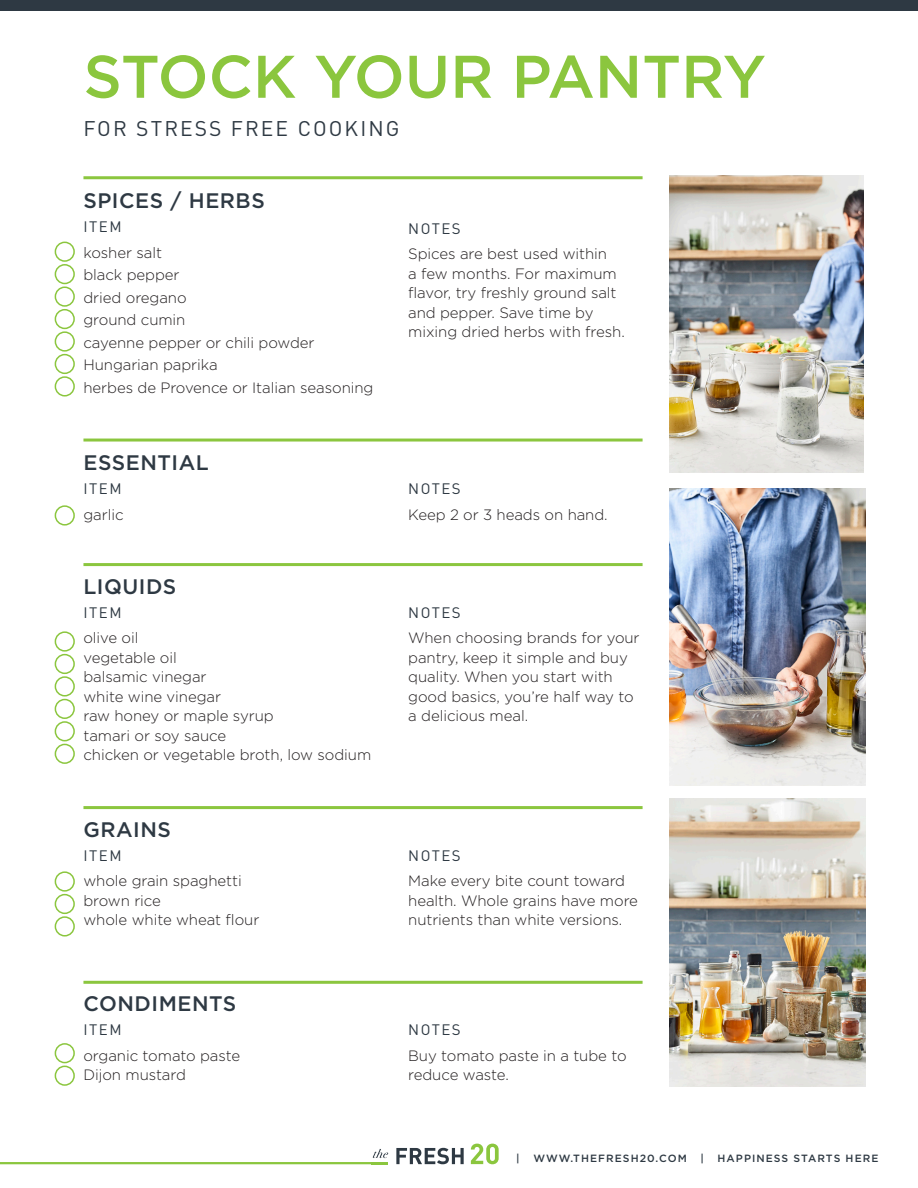
<style>
.page{position:relative;width:918px;height:1188px;background:#fff}
.page>*{position:absolute;margin:0;border:0;box-sizing:border-box;transform-origin:0 0}
.t1{font:500 60px "Gotham";color:#8bc63e}
.t2{font:500 21px "Gotham";letter-spacing:.025em;color:#2e3943}
.t3{font:21px "DIN Pro";letter-spacing:.1em;color:#2e3943}
.t4{font:300 15px/19.5px "Gotham";letter-spacing:-.005em;color:#231f20}
.t5{font:15px "DIN Pro";letter-spacing:.1em;color:#2e3943}
.t6{font:500 10.5px "Gotham";letter-spacing:.1em;color:#2e3943}
</style>
<div class="page">
<div style="left:55px;top:242px;width:20px;height:20px;border:2px solid #8bc63e;border-radius:50%"></div>
<div style="left:55px;top:309px;width:20px;height:20px;border:2px solid #8bc63e;border-radius:50%"></div>
<div style="left:55px;top:264px;width:20px;height:20px;border:2px solid #8bc63e;border-radius:50%"></div>
<div style="left:55px;top:331px;width:20px;height:21px;border:2px solid #8bc63e;border-radius:50%"></div>
<div style="left:55px;top:286px;width:20px;height:21px;border:2px solid #8bc63e;border-radius:50%"></div>
<div style="left:55px;top:354px;width:20px;height:20px;border:2px solid #8bc63e;border-radius:50%"></div>
<hr style="left:83px;top:176px;width:560px;height:3px;background:#8bc63e">
<div style="left:55px;top:376px;width:20px;height:21px;border:2px solid #8bc63e;border-radius:50%"></div>
<div style="left:55px;top:505px;width:20px;height:21px;border:2px solid #8bc63e;border-radius:50%"></div>
<hr style="left:83px;top:439px;width:560px;height:3px;background:#8bc63e">
<div style="left:55px;top:631px;width:20px;height:21px;border:2px solid #8bc63e;border-radius:50%"></div>
<div style="left:55px;top:699px;width:20px;height:20px;border:2px solid #8bc63e;border-radius:50%"></div>
<div style="left:55px;top:654px;width:20px;height:20px;border:2px solid #8bc63e;border-radius:50%"></div>
<div style="left:55px;top:721px;width:20px;height:20px;border:2px solid #8bc63e;border-radius:50%"></div>
<div style="left:55px;top:676px;width:20px;height:21px;border:2px solid #8bc63e;border-radius:50%"></div>
<div style="left:55px;top:744px;width:20px;height:20px;border:2px solid #8bc63e;border-radius:50%"></div>
<hr style="left:83px;top:563px;width:560px;height:3px;background:#8bc63e">
<div style="left:55px;top:871px;width:20px;height:21px;border:2px solid #8bc63e;border-radius:50%"></div>
<div style="left:55px;top:894px;width:20px;height:20px;border:2px solid #8bc63e;border-radius:50%"></div>
<div style="left:55px;top:916px;width:20px;height:21px;border:2px solid #8bc63e;border-radius:50%"></div>
<hr style="left:83px;top:806px;width:560px;height:3px;background:#8bc63e">
<div style="left:55px;top:1043px;width:20px;height:20px;border:2px solid #8bc63e;border-radius:50%"></div>
<div style="left:55px;top:1066px;width:20px;height:20px;border:2px solid #8bc63e;border-radius:50%"></div>
<hr style="left:83px;top:981px;width:560px;height:3px;background:#8bc63e">
<img style="left:670px;top:176px;width:194px;height:296px">
<img style="left:670px;top:798px;width:195px;height:288px">
<img style="left:670px;top:488px;width:195px;height:297px">
<svg style="left:396px;top:1148px;width:68px;height:16px"></svg>
<svg style="left:471px;top:1144px;width:28px;height:20px"></svg>
<svg style="left:372px;top:1149px;width:16px;height:15px"></svg>
<hr style="left:0;top:1162px;width:386px;height:2px;background:#8bc63e">
<div style="left:0;top:0;width:918px;height:11px;background:#2e3943"></div>
<p class="t1" style="left:83px;top:37px;width:684px">STOCK YOUR PANTRY</p>
<p class="t3" style="left:83px;top:114px;width:318px">FOR STRESS FREE COOKING</p>
<p class="t2" style="left:83px;top:187px;width:183px">SPICES / HERBS</p>
<p class="t5" style="left:83px;top:217px;width:40px">ITEM</p>
<p class="t4" style="left:83px;top:242px;width:80px">kosher salt</p>
<p class="t4" style="left:83px;top:265px;width:98px">black pepper</p>
<p class="t4" style="left:83px;top:287px;width:105px">dried oregano</p>
<p class="t4" style="left:83px;top:310px;width:104px">ground cumin</p>
<p class="t4" style="left:83px;top:332px;width:233px">cayenne pepper or chili powder</p>
<p class="t4" style="left:83px;top:355px;width:136px">Hungarian paprika</p>
<p class="t4" style="left:83px;top:377px;width:292px">herbes de Provence or Italian seasoning</p>
<p class="t2" style="left:83px;top:449px;width:127px">ESSENTIAL</p>
<p class="t5" style="left:83px;top:479px;width:40px">ITEM</p>
<p class="t4" style="left:83px;top:505px;width:42px">garlic</p>
<p class="t2" style="left:83px;top:572px;width:94px">LIQUIDS</p>
<p class="t5" style="left:83px;top:602px;width:40px">ITEM</p>
<p class="t4" style="left:83px;top:628px;width:57px">olive oil</p>
<p class="t4" style="left:83px;top:647px;width:95px">vegetable oil</p>
<p class="t4" style="left:83px;top:667px;width:125px">balsamic vinegar</p>
<p class="t4" style="left:83px;top:686px;width:139px">white wine vinegar</p>
<p class="t4" style="left:83px;top:706px;width:192px">raw honey or maple syrup</p>
<p class="t4" style="left:83px;top:725px;width:144px">tamari or soy sauce</p>
<p class="t4" style="left:83px;top:745px;width:289px">chicken or vegetable broth, low sodium</p>
<p class="t2" style="left:83px;top:815px;width:89px">GRAINS</p>
<p class="t5" style="left:83px;top:845px;width:40px">ITEM</p>
<p class="t4" style="left:83px;top:871px;width:160px">whole grain spaghetti</p>
<p class="t4" style="left:83px;top:890px;width:79px">brown rice</p>
<p class="t4" style="left:83px;top:910px;width:177px">whole white wheat flour</p>
<p class="t2" style="left:83px;top:990px;width:154px">CONDIMENTS</p>
<p class="t5" style="left:83px;top:1020px;width:40px">ITEM</p>
<p class="t4" style="left:83px;top:1045px;width:158px">organic tomato paste</p>
<p class="t4" style="left:83px;top:1065px;width:104px">Dijon mustard</p>
<p class="t5" style="left:408px;top:218px;width:54px">NOTES</p>
<p class="t4" style="left:408px;top:244px;width:218px">Spices are best used within<br>a few months. For maximum flavor, try freshly ground salt and pepper. Save time by mixing dried herbs with fresh.</p>
<p class="t5" style="left:408px;top:479px;width:54px">NOTES</p>
<p class="t4" style="left:408px;top:505px;width:201px">Keep 2 or 3 heads on hand.</p>
<p class="t5" style="left:408px;top:602px;width:54px">NOTES</p>
<p class="t4" style="left:408px;top:628px;width:233px">When choosing brands for your pantry, keep it simple and buy quality. When you start with good basics, you’re half way to a delicious meal.</p>
<p class="t5" style="left:408px;top:845px;width:54px">NOTES</p>
<p class="t4" style="left:408px;top:871px;width:231px">Make every bite count toward health. Whole grains have more nutrients than white versions.</p>
<p class="t5" style="left:408px;top:1020px;width:54px">NOTES</p>
<p class="t4" style="left:408px;top:1045px;width:220px">Buy tomato paste in a tube to reduce waste.</p>
<p class="t6" style="left:516px;top:1151px;width:5px">|</p>
<p class="t6" style="left:533px;top:1151px;width:155px">WWW.THEFRESH20.COM</p>
<p class="t6" style="left:700px;top:1151px;width:5px">|</p>
<p class="t6" style="left:718px;top:1151px;width:162px">HAPPINESS STARTS HERE</p>
</div>
